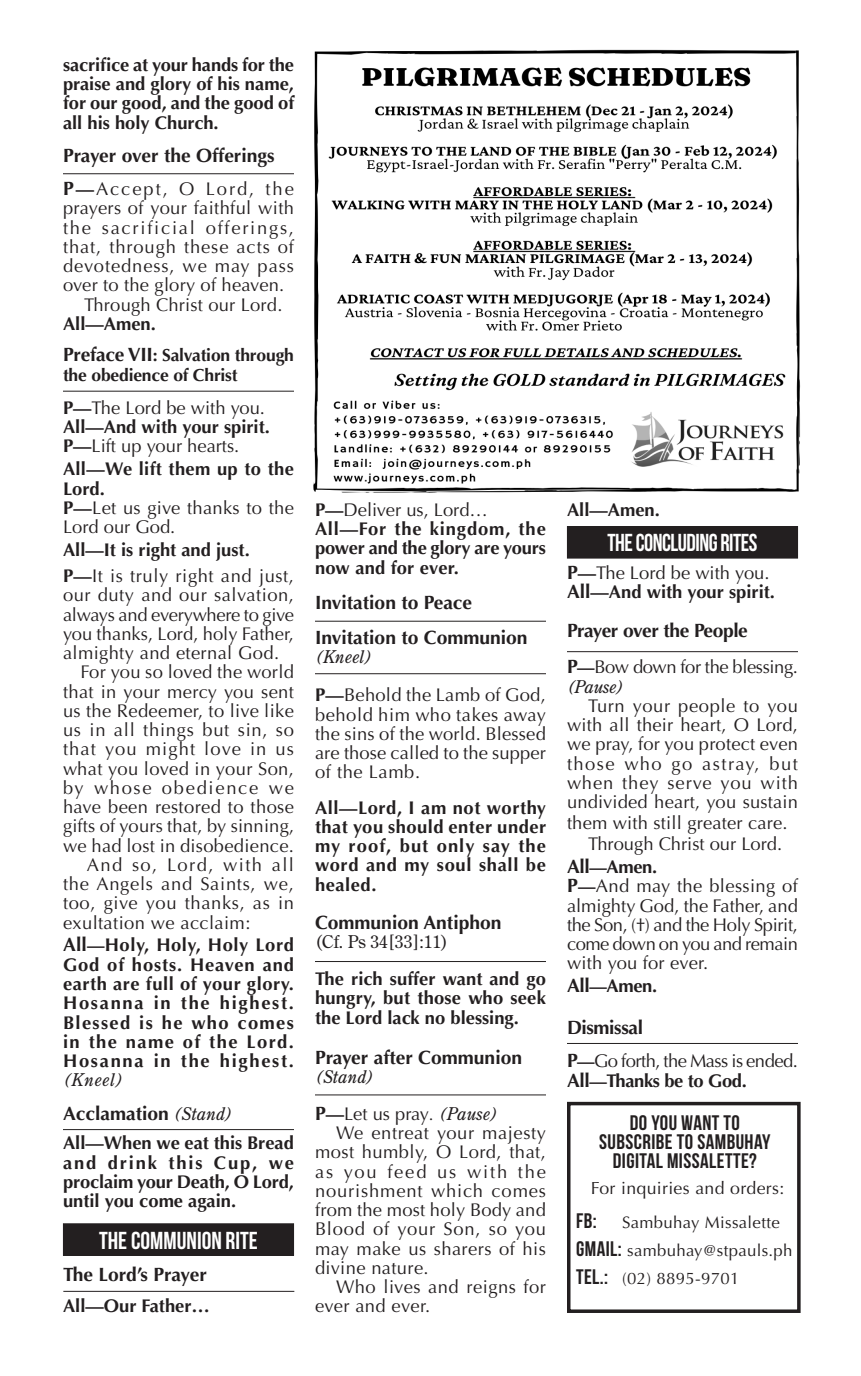
<style>
.page{position:relative;width:861px;height:1376px;background:#fff}
.page>*{position:absolute;margin:0;border:0;box-sizing:border-box;transform-origin:0 0}
.t1{font:24.5px "Bebas Neue";letter-spacing:-.02em;color:#fff;scale:.94 1}
.t2{font:24.5px "Bebas Neue";color:#fff}
.t3{font:21px/19.2px "Bebas Neue";letter-spacing:.02em;color:#231f20;text-align:center}
.t4{font:700 19.25px "Optima";color:#231f20}
.t5{font:700 19.25px "Optima";letter-spacing:-.02em;color:#231f20}
.Lead_7{font:18.38px/19.2px "Optima";letter-spacing:.01em;color:#231f20;text-align:justify}
.t6{font:700 18.38px/19.2px "Optima";color:#231f20;text-align:justify}
.Lead_7-2{font:18.38px "Optima";letter-spacing:-.03em;color:#231f20}
.Lead_7-3{font:18.38px "Optima";letter-spacing:-.02em;color:#231f20}
.t7{font:700 18.38px "Optima";letter-spacing:-.02em;color:#231f20}
.t8{font:700 17.5px/19.2px "Optima";letter-spacing:-.01em;color:#231f20}
.t9{font:italic 17.5px "Century Old Style Std";color:#231f20}
.t10{font:17.5px "Optima";letter-spacing:.02em;color:#231f20}
.t11{font:17.5px "Century Old Style Std";color:#231f20}
.t12{font:16.62px "Optima";letter-spacing:.02em;color:#231f20}
.s1{font-weight:700;font-size:19.25px}
.s2{font-weight:700}
.s3{font-size:19.25px}
.s4{font-size:17.5px}
.s5{font-family:"Century Old Style Std";font-weight:400;font-style:italic;font-size:17.5px}
.s6{font-style:italic}
.s7{font-family:"Century Old Style Std";font-style:italic;font-size:17.5px}
.s8{font-weight:700;font-size:17.5px}
</style>
<div class="page">
<div style="left:567px;top:526px;width:231px;height:32px;background:#231f20"></div>
<div style="left:63px;top:1223px;width:231px;height:32px;background:#231f20"></div>
<div style="left:63px;top:1223px;width:231px;height:32px;border:1px solid #231f20"></div>
<hr style="left:63px;top:173px;width:231px;height:1px;background:#231f20">
<hr style="left:315px;top:961px;width:231px;height:1px;background:#231f20">
<div style="left:567px;top:1101px;width:234px;height:211px;border:4px solid #231f20"></div>
<hr style="left:63px;top:391px;width:231px;height:1px;background:#231f20">
<hr style="left:567px;top:651px;width:231px;height:1px;background:#231f20">
<hr style="left:315px;top:621px;width:231px;height:1px;background:#231f20">
<hr style="left:315px;top:673px;width:231px;height:1px;background:#231f20">
<hr style="left:315px;top:1094px;width:231px;height:1px;background:#231f20">
<hr style="left:63px;top:1290px;width:231px;height:1px;background:#231f20">
<hr style="left:567px;top:1043px;width:231px;height:1px;background:#231f20">
<hr style="left:63px;top:1129px;width:231px;height:1px;background:#231f20">
<img style="left:313px;top:49px;width:488px;height:444px">
<p class="t6" style="left:63px;top:55px;width:233px">sacrifice at your hands for the praise and glory of his name, for our good, and the good of all his holy Church.</p>
<p class="t4" style="left:63px;top:144px;width:213px">Prayer over the Offerings</p>
<p class="Lead_7" style="left:63px;top:179px;width:233px"><span class="s1">P</span><span class="s2">—</span>Accept, O Lord, the prayers of your faithful with the sacrificial offerings, that, through these acts of devotedness, we may pass over to the glory of heaven.</p>
<p class="Lead_7" style="left:84px;top:295px;width:200px">Through Christ our Lord.</p>
<p class="t6" style="left:63px;top:314px;width:94px">All—Amen.</p>
<p class="t8" style="left:63px;top:346px;width:233px"><span class="s3">Preface VII</span>: Salvation through the obedience of Christ</p>
<p class="Lead_7" style="left:63px;top:398px;width:204px"><span class="s2">P—</span>The Lord be with you.</p>
<p class="t6" style="left:63px;top:417px;width:208px">All—And with your spirit.</p>
<p class="Lead_7" style="left:63px;top:437px;width:178px"><span class="s2">P—</span>Lift up your hearts.</p>
<p class="t6" style="left:63px;top:459px;width:233px">All—We lift them up to the<br>Lord.</p>
<p class="Lead_7" style="left:63px;top:498px;width:233px"><span class="s2">P—</span>Let us give thanks to the<br>Lord our God.</p>
<p class="t6" style="left:63px;top:540px;width:188px">All—It is right and just.</p>
<p class="Lead_7" style="left:63px;top:566px;width:233px"><span class="s2">P—</span>It is truly right and just, our duty and our salvation, always and everywhere to give you thanks, Lord, holy Father, almighty and eternal God.</p>
<p class="Lead_7" style="left:63px;top:663px;width:233px;text-indent:18px">For you so loved the world that in your mercy you sent us the Redeemer, to live like us in all things but sin, so that you might love in us what you loved in your Son, by whose obedience we have been restored to those gifts of yours that, by sinning, we had lost in disobedience.</p>
<p class="Lead_7" style="left:63px;top:855px;width:233px;text-indent:24px">And so, Lord, with all the Angels and Saints, we, too, give you thanks, as in exultation we acclaim:</p>
<p class="t6" style="left:63px;top:936px;width:233px"><span class="s3">All</span><span class="s4">—</span>Holy, Holy, Holy Lord God of hosts. Heaven and earth are full of your glory.<br>Hosanna in the highest.<br>Blessed is he who comes in the name of the Lord.<br>Hosanna in the highest.</p>
<p class="t9" style="left:63px;top:1069px;width:62px">(Kneel)</p>
<p class="t4" style="left:63px;top:1101px;width:171px">Acclamation <span class="s5">(Stand)</span></p>
<p class="t6" style="left:63px;top:1133px;width:233px">All—When we eat this Bread and drink this Cup, we proclaim your Death, O Lord, until you come again.</p>
<p class="t2" style="left:99px;top:1227px;width:160px">THE COMMUNION RITE</p>
<p class="t4" style="left:63px;top:1262px;width:145px">The Lord’s Prayer</p>
<p class="t6" style="left:63px;top:1296px;width:149px">All—Our Father…</p>
<p class="Lead_7" style="left:315px;top:500px;width:175px"><span class="s2">P—</span>Deliver us, Lord…</p>
<p class="t6" style="left:315px;top:519px;width:233px">All—For the kingdom, the power and the glory are yours now and for ever.</p>
<p class="t4" style="left:315px;top:591px;width:159px">Invitation to Peace</p>
<p class="t4" style="left:315px;top:626px;width:214px">Invitation to Communion</p>
<p class="t9" style="left:315px;top:645px;width:59px">(Kneel)</p>
<p class="Lead_7" style="left:315px;top:686px;width:233px"><span class="s2">P—</span>Behold the Lamb of God, behold him who takes away the sins of the world. Blessed are those called to the supper of the Lamb.</p>
<p class="t6" style="left:315px;top:798px;width:233px">All—Lord, I am not worthy that you should enter under my roof, but only say the word and my soul shall be healed.</p>
<p class="t4" style="left:315px;top:911px;width:188px">Communion Antiphon</p>
<p class="t11" style="left:315px;top:930px;width:135px">(Cf. Ps 34[33]:11)</p>
<p class="t6" style="left:315px;top:969px;width:233px">The rich suffer want and go hungry, but those who seek the Lord lack no blessing.</p>
<p class="t4" style="left:315px;top:1046px;width:209px">Prayer after Communion</p>
<p class="t9" style="left:315px;top:1065px;width:61px">(Stand)</p>
<p class="Lead_7" style="left:315px;top:1104px;width:185px"><span class="s1">P</span><span class="s2">—</span>Let us pray<span class="s6">.</span> <span class="s7">(Pause)</span></p>
<p class="Lead_7" style="left:315px;top:1123px;width:233px;text-indent:21px">We entreat your majesty most humbly, O Lord, that, as you feed us with the nourishment which comes from the most holy Body and Blood of your Son, so you may make us sharers of his divine nature.</p>
<p class="Lead_7" style="left:315px;top:1277px;width:233px;text-indent:21px">Who lives and reigns for ever and ever.</p>
<p class="t6" style="left:567px;top:500px;width:94px">All—Amen.</p>
<p class="t1" style="left:607px;top:529px;width:161px">THE CONCLUDING RITES</p>
<p class="Lead_7" style="left:567px;top:563px;width:204px"><span class="s1">P</span><span class="s2">—</span>The Lord be with you.</p>
<p class="t6" style="left:567px;top:582px;width:210px"><span class="s3">All</span>—And with your spirit.</p>
<p class="t5" style="left:567px;top:619px;width:182px">Prayer over the People</p>
<p class="Lead_7-3" style="left:567px;top:656px;width:232px"><span class="s1">P</span><span class="s8">—</span>Bow down for the blessing.</p>
<p class="t9" style="left:567px;top:675px;width:59px">(Pause)</p>
<p class="Lead_7" style="left:567px;top:696px;width:233px;text-indent:21px">Turn your people to you with all their heart, O Lord, we pray, for you protect even those who go astray, but when they serve you with undivided heart, you sustain</p>
<p class="Lead_7" style="left:567px;top:813px;width:222px">them with still greater care.</p>
<p class="Lead_7" style="left:588px;top:834px;width:196px">Through Christ our Lord.</p>
<p class="t6" style="left:567px;top:857px;width:92px"><span class="s3">All</span><span class="s4">—</span>Amen.</p>
<p class="Lead_7" style="left:567px;top:876px;width:232px"><span class="s1">P</span><span class="s8">—</span>And may the blessing of almighty God, the Father, and the Son, (†) and the Holy Spirit, come down on you and remain with you for ever.</p>
<p class="t6" style="left:567px;top:976px;width:92px"><span class="s3">All</span><span class="s4">—</span>Amen.</p>
<p class="t5" style="left:567px;top:1016px;width:78px">Dismissal</p>
<p class="Lead_7-2" style="left:567px;top:1050px;width:232px"><span class="s1">P</span><span class="s8">—</span>Go forth, the Mass is ended.</p>
<p class="t7" style="left:567px;top:1069px;width:181px"><span class="s3">All</span><span class="s4">—</span>Thanks be to God.</p>
<p class="t3" style="left:630px;top:1112px;width:112px">DO YOU WANT TO</p>
<p class="t3" style="left:599px;top:1132px;width:173px">SUBSCRIBE TO SAMBUHAY<br>DIGITAL MISSALETTE?</p>
<p class="t10" style="left:591px;top:1177px;width:195px">For inquiries and orders:</p>
<p class="t3" style="left:576px;top:1211px;width:22px">FB:</p>
<p class="t3" style="left:576px;top:1239px;width:47px">GMAIL:</p>
<p class="t3" style="left:576px;top:1267px;width:34px">TEL.:</p>
<p class="t12" style="left:622px;top:1212px;width:159px">Sambuhay Missalette</p>
<p class="t12" style="left:627px;top:1240px;width:167px">sambuhay@stpauls.ph</p>
<p class="t12" style="left:622px;top:1268px;width:119px">(02) 8895-9701</p>
</div>
